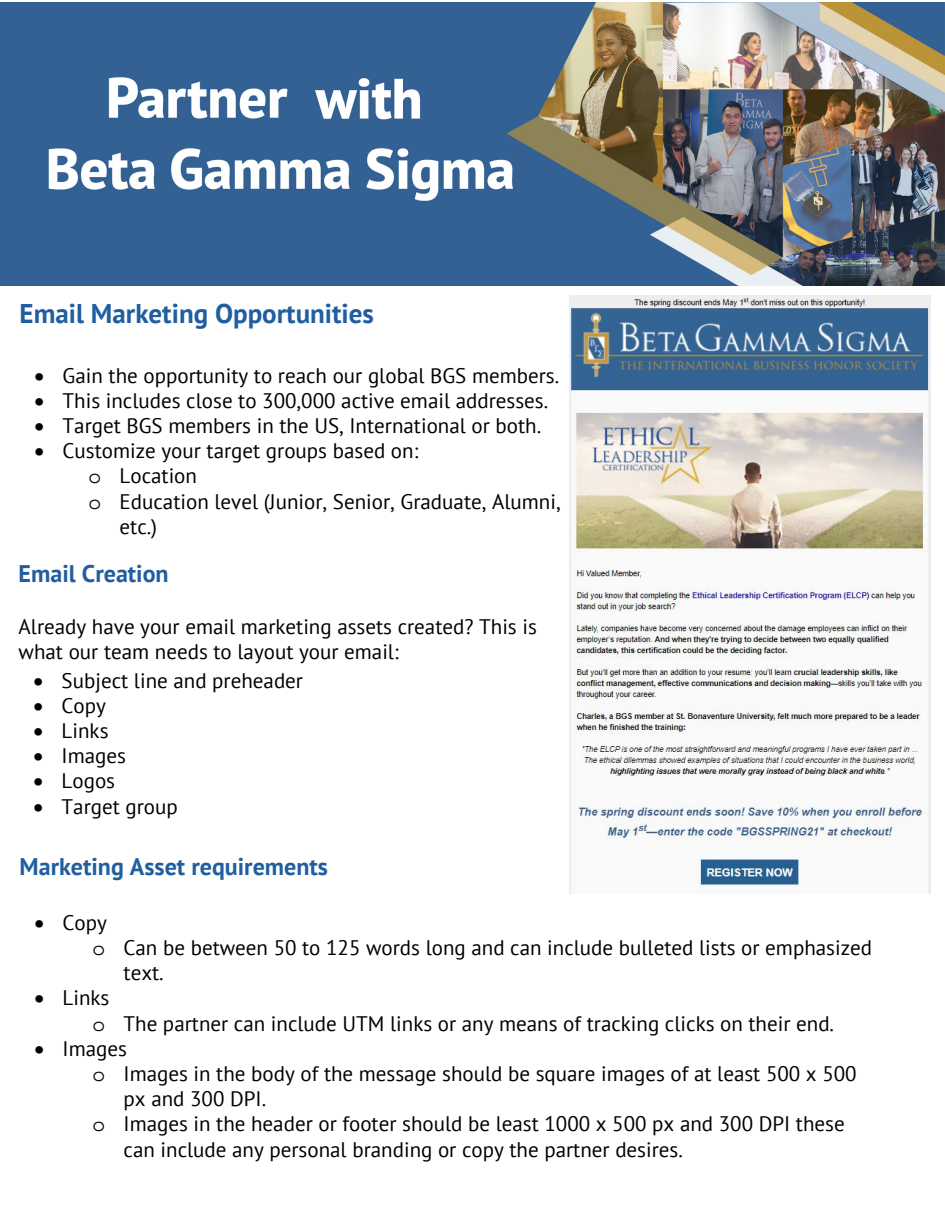
<style>
.page{position:relative;width:945px;height:1215px;background:#fff}
.page>*{position:absolute;margin:0;border:0;box-sizing:border-box;transform-origin:0 0}
.t1{font:700 27px "PT Sans";color:#205e9f}
.t2{font:700 24px "PT Sans";color:#205e9f}
.t3{font:21px/25.2px "PT Sans";color:#000}
.s1{font-family:"Courier Std"}
</style>
<div class="page">
<img style="left:1px;top:3px;width:943px;height:283px">
<img style="left:569px;top:296px;width:361px;height:598px">
<p class="t1" style="left:20px;top:296px;width:356px">Email Marketing Opportunities</p>
<p class="t3" style="left:35px;top:362px;width:526px">• Gain the opportunity to reach our global BGS members.</p>
<p class="t3" style="left:35px;top:387px;width:515px">• This includes close to 300,000 active email addresses.</p>
<p class="t3" style="left:35px;top:412px;width:508px">• Target BGS members in the US, International or both.</p>
<p class="t3" style="left:35px;top:438px;width:385px">• Customize your target groups based on:</p>
<p class="t3" style="left:89px;top:463px;width:110px"><span class="s1">o</span> Location</p>
<p class="t3" style="left:89px;top:488px;width:474px"><span class="s1">o</span> Education level (Junior, Senior, Graduate, Alumni,</p>
<p class="t3" style="left:120px;top:513px;width:39px">etc.)</p>
<p class="t2" style="left:19px;top:558px;width:152px">Email Creation</p>
<p class="t3" style="left:19px;top:613px;width:520px">Already have your email marketing assets created? This is what our team needs to layout your email:</p>
<p class="t3" style="left:34px;top:667px;width:271px">• Subject line and preheader</p>
<p class="t3" style="left:34px;top:692px;width:74px">• Copy</p>
<p class="t3" style="left:34px;top:718px;width:76px">• Links</p>
<p class="t3" style="left:34px;top:743px;width:94px">• Images</p>
<p class="t3" style="left:34px;top:768px;width:83px">• Logos</p>
<p class="t3" style="left:34px;top:793px;width:146px">• Target group</p>
<p class="t2" style="left:20px;top:850px;width:310px">Marketing Asset requirements</p>
<p class="t3" style="left:35px;top:909px;width:74px">• Copy</p>
<p class="t3" style="left:93px;top:935px;width:781px"><span class="s1">o</span> Can be between 50 to 125 words long and can include bulleted lists or emphasized</p>
<p class="t3" style="left:124px;top:960px;width:42px">text.</p>
<p class="t3" style="left:93px;top:985px;width:743px;text-indent:-58px">• Links<br><span class="s1">o</span> The partner can include UTM links or any means of tracking clicks on their end.</p>
<p class="t3" style="left:35px;top:1035px;width:94px">• Images</p>
<p class="t3" style="left:93px;top:1061px;width:766px"><span class="s1">o</span> Images in the body of the message should be square images of at least 500 x 500</p>
<p class="t3" style="left:124px;top:1086px;width:144px">px and 300 DPI.</p>
<p class="t3" style="left:93px;top:1111px;width:754px"><span class="s1">o</span> Images in the header or footer should be least 1000 x 500 px and 300 DPI these</p>
<p class="t3" style="left:124px;top:1136px;width:561px">can include any personal branding or copy the partner desires.</p>
</div>
